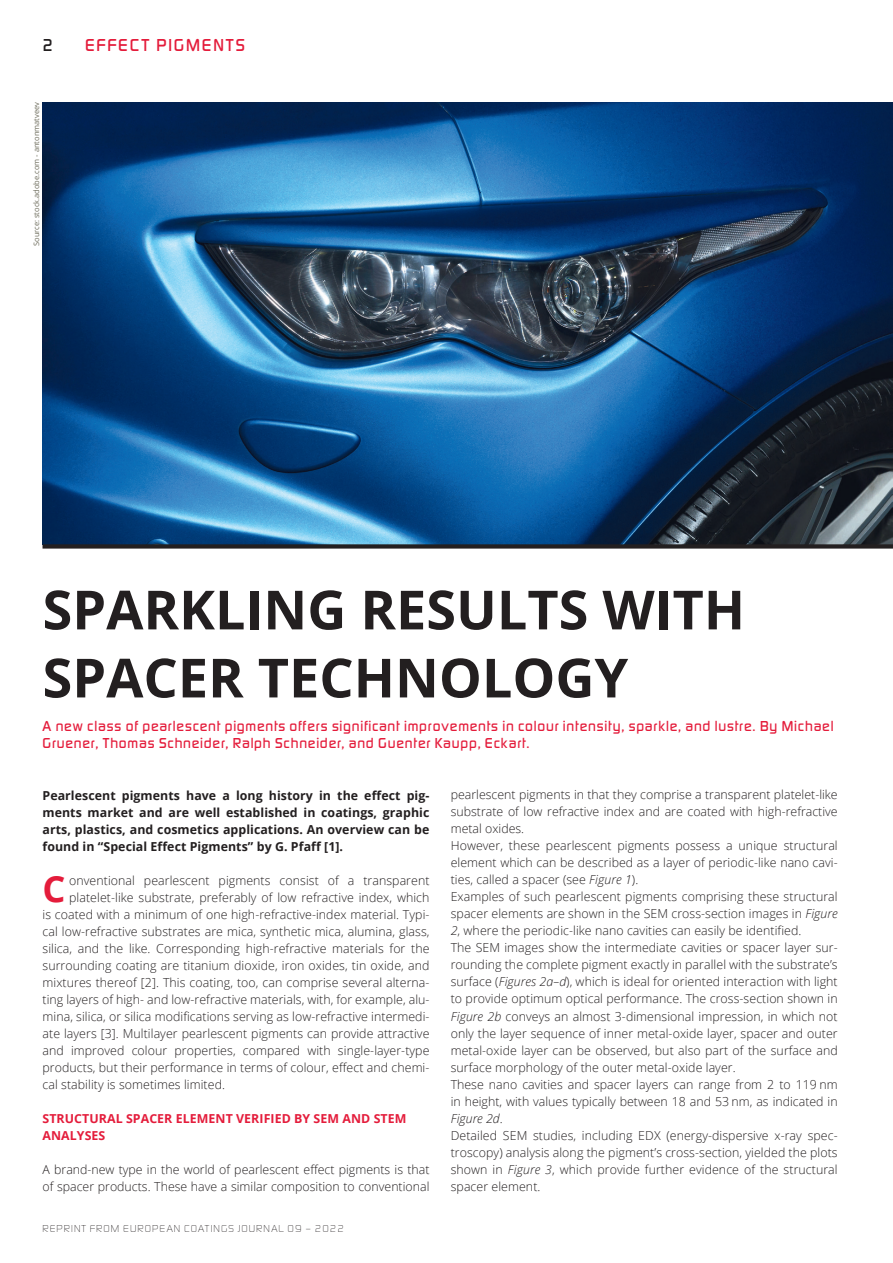
<style>
.page{position:relative;width:893px;height:1263px;background:#fff}
.page>*{position:absolute;margin:0;border:0;box-sizing:border-box;transform-origin:0 0}
.t1{font:700 54px/68.1px "Open Sans";color:#231f20}
.t2{font:700 36.15px "Open Sans";color:#e41c3b}
.t3{font:500 18px "Digital Sans EF";letter-spacing:.1em;color:#e41c3b}
.t4{font:500 18px "Digital Sans EF";color:#231f20}
.t5{font:500 15px/17px "Digital Sans EF";letter-spacing:.05em;color:#e41c3b}
.t6{font:300 12.3px/17px "Open Sans";letter-spacing:.005em;color:#231f20}
.t7{font:700 12.3px/17px "Open Sans";letter-spacing:.005em;color:#231f20;text-align:justify}
.t8{font:700 12.3px/17px "Open Sans";letter-spacing:.005em;color:#e41c3b}
.t9{font:300 10.5px "Digital Sans EF";letter-spacing:.1em;color:#231f20}
.t10{font:7.5px "Open Sans";color:#6d6c5c}
.s1{font-style:italic}
</style>
<div class="page">
<img style="left:43px;top:102px;width:850px;height:442px">
<div style="left:43px;top:544px;width:850px;height:5px;background:#231f20"></div>
<h3 class="t4" style="left:42px;top:34px;width:12px">2</h3>
<p class="t10" style="left:31px;top:246px;width:146px;rotate:-90deg">Source: stock.adobe.com - antonmatveev</p>
<h3 class="t3" style="left:85px;top:34px;width:162px">EFFECT PIGMENTS</h3>
<h1 class="t1" style="left:43px;top:574px;width:704px">SPARKLING RESULTS WITH<br>SPACER TECHNOLOGY</h1>
<p class="t5" style="left:43px;top:718px;width:793px">A new class of pearlescent pigments offers significant improvements in colour intensity, sparkle, and lustre. By Michael<br>Gruener, Thomas Schneider, Ralph Schneider, and Guenter Kaupp, Eckart.</p>
<p class="t7" style="left:43px;top:786px;width:388px">Pearlescent pigments have a long history in the effect pig&shy;ments market and are well established in coatings, graphic arts, plastics, and cosmetics applications. An overview can be found in “Special Effect Pigments” by G. Pfaff [1].</p>
<h2 class="t2" style="left:43px;top:863px;width:25px">C</h2>
<p class="t6" style="left:69px;top:871px;width:362px">onventional pearlescent pigments consist of a transparent</p>
<p class="t6" style="left:451px;top:786px;width:389px">pearlescent pigments in that they comprise a transparent platelet-like substrate of low refractive index and are coated with high-refractive metal oxides.<br>However, these pearlescent pigments possess a unique structural element which can be described as a layer of periodic-like nano cavi&shy;ties, called a spacer (see <span class="s1">Figure 1</span>).<br>Examples of such pearlescent pigments comprising these structural spacer elements are shown in the SEM cross-section images in <span class="s1">Figure 2</span>, where the periodic-like nano cavities can easily be identified.<br>The SEM images show the intermediate cavities or spacer layer sur&shy;rounding the complete pigment exactly in parallel with the substrate’s surface (<span class="s1">Figures 2a–d</span>), which is ideal for oriented interaction with light to provide optimum optical performance. The cross-section shown in <span class="s1">Figure 2b</span> conveys an almost 3-dimensional impression, in which not only the layer sequence of inner metal-oxide layer, spacer and outer metal-oxide layer can be observed, but also part of the surface and surface morphology of the outer metal-oxide layer.<br>These nano cavities and spacer layers can range from 2 to 119 nm in height, with values typically between 18 and 53 nm, as indicated in <span class="s1">Figure 2d</span>.<br>Detailed SEM studies, including EDX (energy-dispersive x-ray spec&shy;troscopy) analysis along the pigment’s cross-section, yielded the plots shown in <span class="s1">Figure 3</span>, which provide further evidence of the structural spacer element.</p>
<p class="t6" style="left:69px;top:888px;width:362px">platelet-like substrate, preferably of low refractive index, which</p>
<p class="t6" style="left:43px;top:905px;width:388px">is coated with a minimum of one high-refractive-index material. Typi-</p>
<p class="t6" style="left:43px;top:922px;width:388px">cal low-refractive substrates are mica, synthetic mica, alumina, glass,</p>
<p class="t6" style="left:43px;top:939px;width:388px">silica, and the like. Corresponding high-refractive materials for the</p>
<p class="t6" style="left:43px;top:956px;width:388px">surrounding coating are titanium dioxide, iron oxides, tin oxide, and</p>
<p class="t6" style="left:43px;top:973px;width:388px">mixtures thereof [2]. This coating, too, can comprise several alterna-</p>
<p class="t6" style="left:43px;top:990px;width:389px">ting layers of high- and low-refractive materials, with, for example, alu-</p>
<p class="t6" style="left:43px;top:1007px;width:389px">mina, silica, or silica modifications serving as low-refractive intermedi-</p>
<p class="t6" style="left:43px;top:1024px;width:388px">ate layers [3]. Multilayer pearlescent pigments can provide attractive</p>
<p class="t6" style="left:43px;top:1041px;width:388px">and improved colour properties, compared with single-layer-type</p>
<p class="t6" style="left:43px;top:1058px;width:388px">products, but their performance in terms of colour, effect and chemi-</p>
<p class="t6" style="left:43px;top:1075px;width:184px">cal stability is sometimes limited.</p>
<p class="t8" style="left:43px;top:1109px;width:365px">STRUCTURAL SPACER ELEMENT VERIFIED BY SEM AND STEM<br>ANALYSES</p>
<p class="t6" style="left:43px;top:1160px;width:388px">A brand-new type in the world of pearlescent effect pigments is that of spacer products. These have a similar composition to conventional</p>
<p class="t9" style="left:43px;top:1222px;width:303px">REPRINT FROM EUROPEAN COATINGS JOURNAL 09 – 2022</p>
</div>
